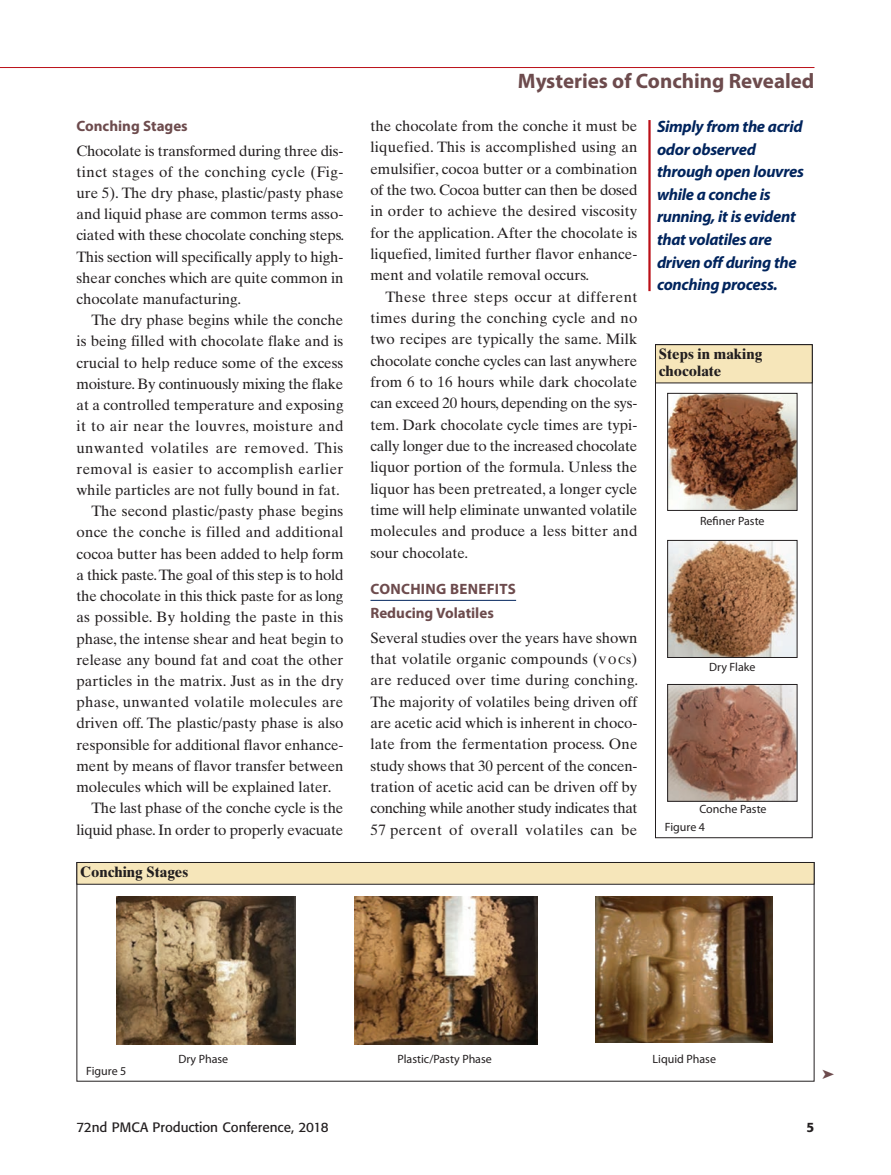
<style>
.page{position:relative;width:891px;height:1175px;background:#fff}
.page>*{position:absolute;margin:0;border:0;box-sizing:border-box;transform-origin:0 0}
.t1{font:700 21px "Myriad Pro";color:#6d4b4d}
.t2{font:italic 700 16.5px/22.5px "Myriad Pro";letter-spacing:-.02em;color:#00245d}
.t3{font:15px/21.3px "Times Ten";color:#231f20;text-align:justify}
.t4{font:15px "Times Ten";letter-spacing:.025em;color:#231f20}
.t5{font:700 15px/24.3px "Myriad Pro";color:#6d4b4d}
.t6{font:15px "Times Ten";letter-spacing:-.02em;color:#231f20}
.t7{font:700 15px/16.5px "Times Ten";color:#231f20}
.t8{font:15px "Times Ten";letter-spacing:.02em;color:#231f20}
.t9{font:15px "Times Ten";letter-spacing:.03em;color:#231f20}
.t10{font:13.5px "Formata";color:#231f20}
.t11{font:500 13.5px "Formata";color:#231f20}
.t12{font:12px "Myriad Pro";color:#231f20}
.s1{font-family:"Times Ten Roman SC"}
.s2{font-size:13.5px}
</style>
<div class="page">
<hr style="left:370px;top:600px;width:146px;height:1px;background:#00245d">
<hr style="left:0;top:67px;width:814px;height:1px;background:#bb1018">
<hr style="left:648px;top:120px;width:3px;height:171px;background:#bb1018">
<div style="left:655px;top:344px;width:158px;height:494px;border:1px solid #231f20"></div>
<div style="left:656px;top:345px;width:156px;height:37px;background:#f6e6ba"></div>
<div style="left:655px;top:344px;width:158px;height:39px;border:1px solid #231f20"></div>
<div style="left:77px;top:863px;width:737px;height:21px;background:#f6e6ba"></div>
<div style="left:76px;top:862px;width:738px;height:22px;border:1px solid #231f20"></div>
<img style="left:354px;top:896px;width:184px;height:148px">
<img style="left:596px;top:896px;width:177px;height:146px">
<img style="left:669px;top:395px;width:126px;height:113px">
<div style="left:667px;top:393px;width:130px;height:117px;border:1px solid #231f20"></div>
<img style="left:669px;top:542px;width:126px;height:113px">
<div style="left:667px;top:540px;width:130px;height:117px;border:1px solid #231f20"></div>
<img style="left:669px;top:686px;width:126px;height:113px">
<div style="left:667px;top:684px;width:130px;height:117px;border:1px solid #231f20"></div>
<img style="left:116px;top:896px;width:179px;height:148px">
<p class="t5" style="left:76px;top:115px;width:113px">Conching Stages</p>
<p class="t3" style="left:76px;top:141px;width:269px">Chocolate is transformed during three dis&shy;tinct stages of the conching cycle (Fig&shy;ure 5). The dry phase, plastic/pasty phase and liquid phase are common terms asso&shy;ciated with these chocolate conching steps.<br>This section will specifically apply to high&shy;shear conches which are quite common in chocolate manufacturing.</p>
<p class="t3" style="left:92px;top:311px;width:253px">The dry phase begins while the conche</p>
<p class="t3" style="left:76px;top:332px;width:268px">is being filled with chocolate flake and is</p>
<p class="t3" style="left:76px;top:353px;width:269px">crucial to help reduce some of the excess</p>
<p class="t3" style="left:76px;top:375px;width:268px">moisture. By continuously mixing the flake</p>
<p class="t3" style="left:76px;top:396px;width:268px">at a controlled temperature and exposing</p>
<p class="t4" style="left:76px;top:420px;width:268px">it to air near the louvres, moisture and</p>
<p class="t9" style="left:76px;top:442px;width:268px">unwanted volatiles are removed. This</p>
<p class="t4" style="left:76px;top:463px;width:269px">removal is easier to accomplish earlier</p>
<p class="t3" style="left:76px;top:481px;width:265px">while particles are not fully bound in fat.</p>
<p class="t3" style="left:92px;top:502px;width:253px">The second plastic/pasty phase begins</p>
<p class="t3" style="left:76px;top:523px;width:269px">once the conche is filled and additional</p>
<p class="t3" style="left:76px;top:544px;width:268px">cocoa butter has been added to help form</p>
<p class="t6" style="left:76px;top:569px;width:268px">a thick paste. The goal of this step is to hold</p>
<p class="t3" style="left:76px;top:587px;width:268px">the chocolate in this thick paste for as long</p>
<p class="t3" style="left:76px;top:608px;width:268px">as possible. By holding the paste in this</p>
<p class="t3" style="left:76px;top:629px;width:268px">phase, the intense shear and heat begin to</p>
<p class="t3" style="left:76px;top:650px;width:268px">release any bound fat and coat the other</p>
<p class="t3" style="left:76px;top:671px;width:268px">particles in the matrix. Just as in the dry</p>
<p class="t8" style="left:76px;top:696px;width:268px">phase, unwanted volatile molecules are</p>
<p class="t3" style="left:76px;top:714px;width:268px">driven off. The plastic/pasty phase is also</p>
<p class="t3" style="left:76px;top:735px;width:268px">responsible for additional flavor enhance-</p>
<p class="t3" style="left:76px;top:756px;width:268px">ment by means of flavor transfer between</p>
<p class="t3" style="left:76px;top:778px;width:257px">molecules which will be explained later.</p>
<p class="t3" style="left:92px;top:799px;width:253px">The last phase of the conche cycle is the</p>
<p class="t3" style="left:76px;top:820px;width:268px">liquid phase. In order to properly evacuate</p>
<p class="t7" style="left:80px;top:865px;width:109px">Conching Stages</p>
<h1 class="t1" style="left:518px;top:73px;width:298px">Mysteries of Conching Revealed</h1>
<p class="t2" style="left:657px;top:117px;width:148px">Simply from the acrid odor observed through open louvres while a conche is running, it is evident that volatiles are driven off during the conching process.</p>
<p class="t3" style="left:370px;top:117px;width:269px">the chocolate from the conche it must be liquefied. This is accomplished using an emulsifier, cocoa butter or a combination of the two. Cocoa butter can then be dosed in order to achieve the desired viscosity for the application. After the chocolate is liquefied, limited further flavor enhance&shy;ment and volatile removal occurs.</p>
<p class="t3" style="left:370px;top:287px;width:269px;text-indent:15px">These three steps occur at different times during the conching cycle and no two recipes are typically the same. Milk chocolate conche cycles can last anywhere from 6 to 16 hours while dark chocolate can exceed 20 hours, depending on the sys&shy;tem. Dark chocolate cycle times are typi&shy;cally longer due to the increased chocolate liquor portion of the formula. Unless the liquor has been pretreated, a longer cycle time will help eliminate unwanted volatile molecules and produce a less bitter and sour chocolate.</p>
<p class="t5" style="left:370px;top:578px;width:147px">CONCHING BENEFITS<br>Reducing Volatiles</p>
<p class="t3" style="left:370px;top:628px;width:269px">Several studies over the years have shown that volatile organic compounds (<span class="s1">voc</span><span class="s2">s</span>) are reduced over time during conching.<br>The majority of volatiles being driven off are acetic acid which is inherent in choco&shy;late from the fermentation process. One study shows that 30 percent of the concen&shy;tration of acetic acid can be driven off by conching while another study indicates that 57 percent of overall volatiles can be</p>
<p class="t7" style="left:659px;top:347px;width:105px">Steps in making chocolate</p>
<p class="t12" style="left:700px;top:516px;width:66px">Refiner Paste</p>
<p class="t12" style="left:709px;top:662px;width:48px">Dry Flake</p>
<p class="t12" style="left:699px;top:804px;width:69px">Conche Paste</p>
<p class="t12" style="left:665px;top:822px;width:42px">Figure 4</p>
<p class="t12" style="left:86px;top:1066px;width:42px">Figure 5</p>
<p class="t12" style="left:178px;top:1054px;width:51px">Dry Phase</p>
<p class="t12" style="left:398px;top:1054px;width:96px">Plastic/Pasty Phase</p>
<p class="t12" style="left:653px;top:1054px;width:65px">Liquid Phase</p>
<p class="t10" style="left:76px;top:1121px;width:254px">72nd PMCA Production Conference, 2018</p>
<p class="t11" style="left:807px;top:1121px;width:9px">5</p>
</div>
